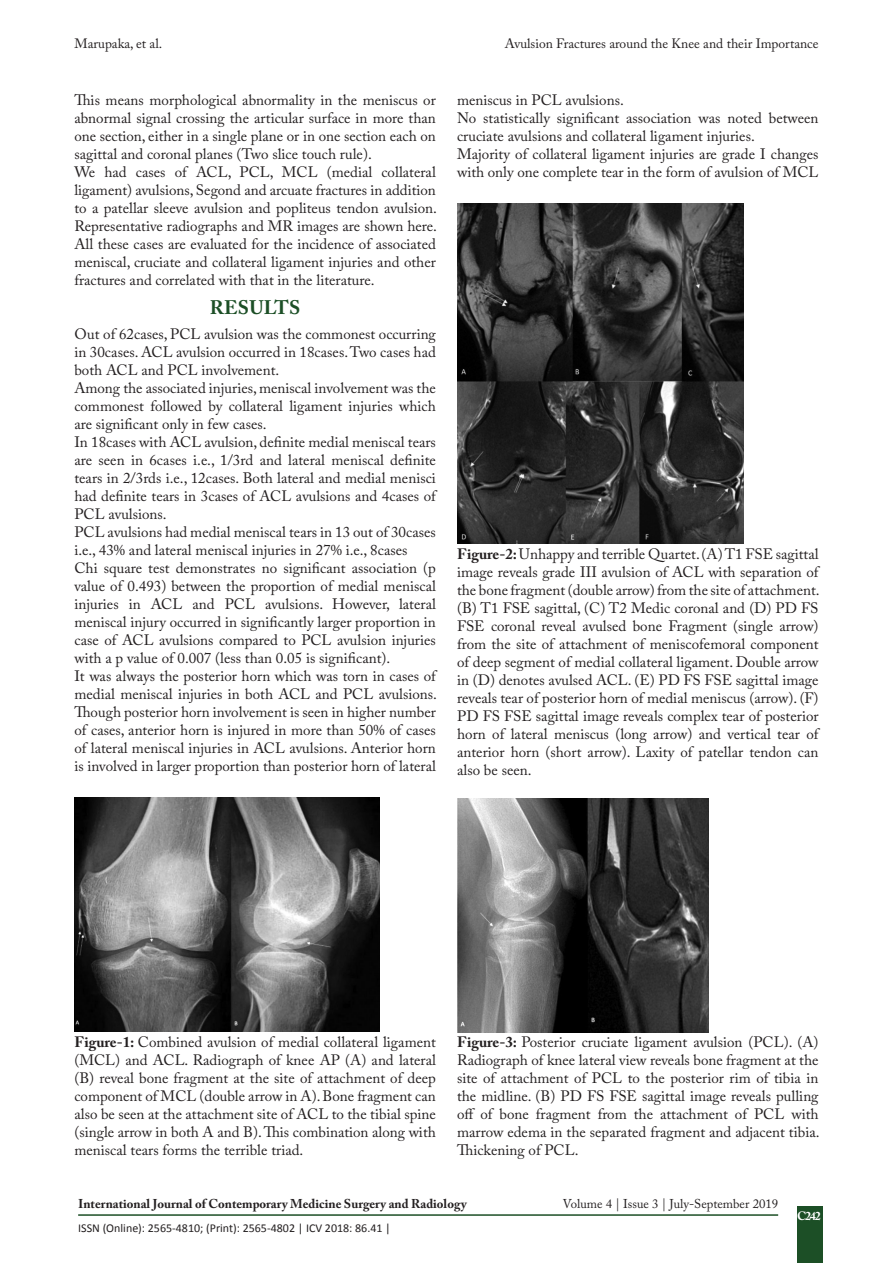
<style>
.page{position:relative;width:893px;height:1263px;background:#fff}
.page>*{position:absolute;margin:0;border:0;box-sizing:border-box;transform-origin:0 0}
.t1{font:700 19.5px "Adobe Caslon Pro";letter-spacing:.01em;color:#1c4f26}
.TX_New{font:15px/18px "Adobe Caslon Pro";color:#231f20;text-align:justify}
.Legend{font:15px/18px "Adobe Caslon Pro";color:#231f20;text-align:justify}
.t2{font:13.5px "Adobe Caslon Pro";color:#231f20}
.t3{font:700 12.75px "Adobe Caslon Pro";color:#231f20}
.t4{font:12.75px "Adobe Caslon Pro";color:#231f20}
.t5{font:12px "Calibri";color:#231f20}
.t6{font:700 12px "Adobe Caslon Pro";color:#fff}
.s1{font-weight:700}
</style>
<div class="page">
<div style="left:797px;top:1207px;width:25px;height:56px;background:#1c4f26"></div>
<hr style="left:78px;top:1214px;width:700px;height:2px;background:#1c4f26">
<img style="left:74px;top:798px;width:305px;height:234px">
<img style="left:457px;top:203px;width:286px;height:341px">
<img style="left:457px;top:798px;width:252px;height:234px">
<p class="t2" style="left:74px;top:36px;width:89px">Marupaka, et al.</p>
<p class="t2" style="left:505px;top:36px;width:315px">Avulsion Fractures around the Knee and their Importance</p>
<p class="TX_New" style="left:74px;top:90px;width:363px">This means morphological abnormality in the meniscus or abnormal signal crossing the articular surface in more than one section, either in a single plane or in one section each on sagittal and coronal planes (Two slice touch rule).</p>
<p class="TX_New" style="left:74px;top:162px;width:364px">We had cases of ACL, PCL, MCL (medial collateral ligament) avulsions, Segond and arcuate fractures in addition to a patellar sleeve avulsion and popliteus tendon avulsion.<br>Representative radiographs and MR images are shown here.<br>All these cases are evaluated for the incidence of associated meniscal, cruciate and collateral ligament injuries and other fractures and correlated with that in the literature.</p>
<h1 class="t1" style="left:210px;top:296px;width:92px">RESULTS</h1>
<p class="TX_New" style="left:74px;top:324px;width:363px">Out of 62cases, PCL avulsion was the commonest occurring in 30cases. ACL avulsion occurred in 18cases. Two cases had both ACL and PCL involvement.</p>
<p class="TX_New" style="left:74px;top:378px;width:363px">Among the associated injuries, meniscal involvement was the commonest followed by collateral ligament injuries which are significant only in few cases.</p>
<p class="TX_New" style="left:74px;top:432px;width:363px">In 18cases with ACL avulsion, definite medial meniscal tears are seen in 6cases i.e., 1/3rd and lateral meniscal definite tears in 2/3rds i.e., 12cases. Both lateral and medial menisci had definite tears in 3cases of ACL avulsions and 4cases of PCL avulsions.</p>
<p class="TX_New" style="left:74px;top:522px;width:363px">PCL avulsions had medial meniscal tears in 13 out of 30cases i.e., 43% and lateral meniscal injuries in 27% i.e., 8cases</p>
<p class="TX_New" style="left:74px;top:558px;width:363px">Chi square test demonstrates no significant association (p value of 0.493) between the proportion of medial meniscal injuries in ACL and PCL avulsions. However, lateral meniscal injury occurred in significantly larger proportion in case of ACL avulsions compared to PCL avulsion injuries with a p value of 0.007 (less than 0.05 is significant).</p>
<p class="TX_New" style="left:74px;top:666px;width:364px">It was always the posterior horn which was torn in cases of medial meniscal injuries in both ACL and PCL avulsions.<br>Though posterior horn involvement is seen in higher number of cases, anterior horn is injured in more than 50% of cases of lateral meniscal injuries in ACL avulsions. Anterior horn is involved in larger proportion than posterior horn of lateral</p>
<p class="TX_New" style="left:457px;top:90px;width:168px">meniscus in PCL avulsions.</p>
<p class="TX_New" style="left:457px;top:108px;width:363px">No statistically significant association was noted between cruciate avulsions and collateral ligament injuries.</p>
<p class="TX_New" style="left:457px;top:144px;width:363px">Majority of collateral ligament injuries are grade I changes with only one complete tear in the form of avulsion of MCL</p>
<p class="Legend" style="left:457px;top:545px;width:364px"><span class="s1">Figure-2:</span> Unhappy and terrible Quartet. (A) T1 FSE sagittal image reveals grade III avulsion of ACL with separation of the bone fragment (double arrow) from the site of attachment. (B) T1 FSE sagittal, (C) T2 Medic coronal and (D) PD FS FSE coronal reveal avulsed bone Fragment (single arrow) from the site of attachment of meniscofemoral component of deep segment of medial collateral ligament. Double arrow in (D) denotes avulsed ACL. (E) PD FS FSE sagittal image reveals tear of posterior horn of medial meniscus (arrow). (F)<br>PD FS FSE sagittal image reveals complex tear of posterior horn of lateral meniscus (long arrow) and vertical tear of anterior horn (short arrow). Laxity of patellar tendon can also be seen.</p>
<p class="Legend" style="left:74px;top:1033px;width:363px"><span class="s1">Figure-1:</span> Combined avulsion of medial collateral ligament (MCL) and ACL. Radiograph of knee AP (A) and lateral (B) reveal bone fragment at the site of attachment of deep component of MCL (double arrow in A). Bone fragment can also be seen at the attachment site of ACL to the tibial spine (single arrow in both A and B). This combination along with meniscal tears forms the terrible triad.</p>
<p class="Legend" style="left:457px;top:1033px;width:364px"><span class="s1">Figure-3:</span> Posterior cruciate ligament avulsion (PCL). (A)<br>Radiograph of knee lateral view reveals bone fragment at the site of attachment of PCL to the posterior rim of tibia in the midline. (B) PD FS FSE sagittal image reveals pulling off of bone fragment from the attachment of PCL with marrow edema in the separated fragment and adjacent tibia.<br>Thickening of PCL.</p>
<p class="t3" style="left:78px;top:1196px;width:390px">International Journal of Contemporary Medicine Surgery and Radiology</p>
<p class="t4" style="left:563px;top:1196px;width:217px">Volume 4 | Issue 3 | July-September 2019</p>
<p class="t5" style="left:78px;top:1220px;width:314px">ISSN (Online): 2565-4810; (Print): 2565-4802 | ICV 2018: 86.41 |</p>
<p class="t6" style="left:797px;top:1209px;width:25px">C242</p>
</div>
